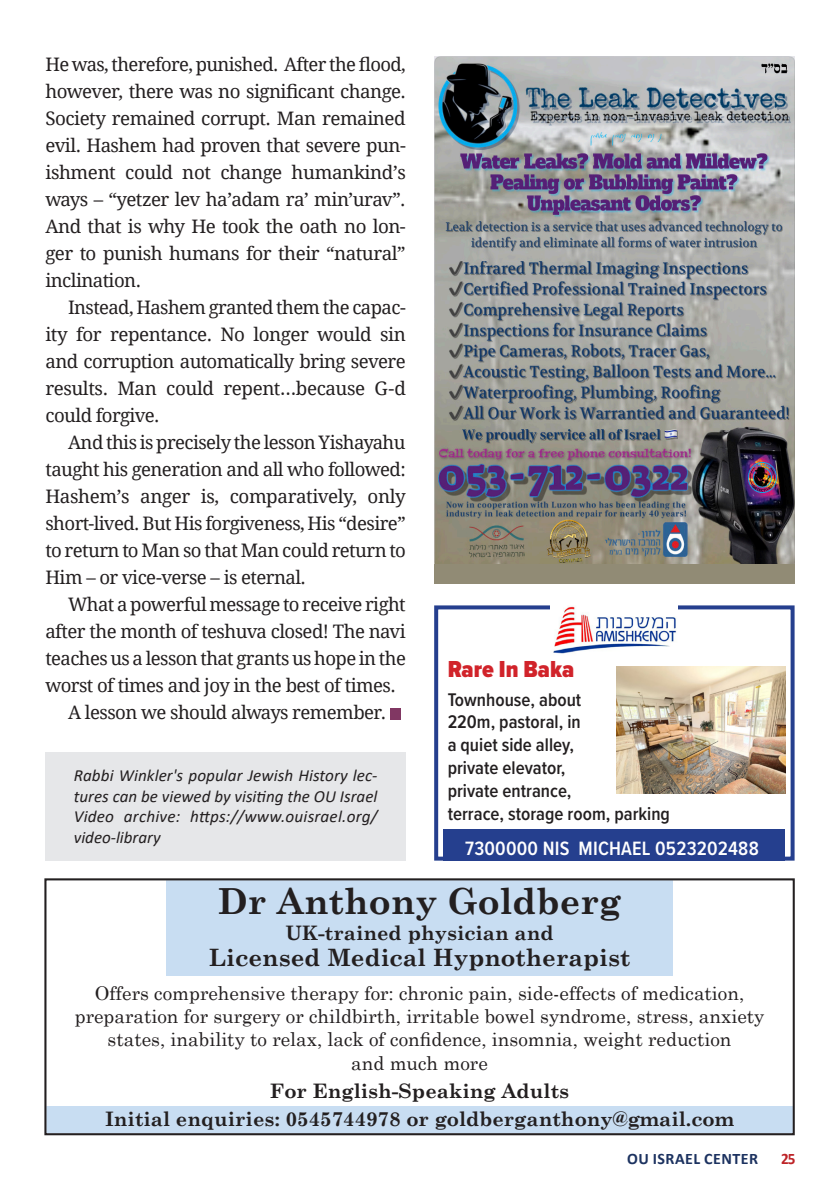
<style>
.page{position:relative;width:840px;height:1191px;background:#fff}
.page>*{position:absolute;margin:0;border:0;box-sizing:border-box;transform-origin:0 0}
.t1{font:700 36px "Century Schoolbook";color:#231f20}
.t2{font:700 24px "Century Schoolbook";color:#231f20}
.t3{font:900 24px "Proxima Nova Cond";color:#d1232a}
.t4{font:700 20px/28px "Century Schoolbook";color:#231f20;text-align:center}
.t5{font:600 20px "Proxima Nova Cond";letter-spacing:.01em;color:#fff}
.t6{font:19px/23.2px "Century Schoolbook";color:#231f20;text-align:center}
.t7{font:600 19px/22.8px "Proxima Nova Cond";color:#231f20}
.MAIN_TEXT{font:18.6px/27px "Droid Serif";letter-spacing:-.03em;color:#231f20;text-align:justify}
.MAIN_TEXT-2{font:italic 17px/20.4px "Calibri";letter-spacing:.01em;color:#231f20;text-align:justify}
.t8{font:700 16px "Calibri";letter-spacing:.03em;color:#1c3260}
.t9{font:700 16px "Calibri";color:#bd2327;scale:.95 1}
</style>
<div class="page">
<div style="left:390px;top:708px;width:10px;height:11px;background:#813763"></div>
<div style="left:45px;top:752px;width:360px;height:108px;background:#e6e7e9"></div>
<div style="left:443px;top:829px;width:341px;height:31px;background:#253f8e"></div>
<div style="left:434px;top:605px;width:360px;height:255px;border:4px solid #253f8e"></div>
<img style="left:550px;top:605px;width:127px;height:49px">
<img style="left:616px;top:666px;width:168px;height:127px">
<div style="left:434px;top:57px;width:360px;height:527px;background:#918b75"></div>
<img style="left:434px;top:57px;width:360px;height:506px">
<div style="left:166px;top:879px;width:506px;height:96px;background:#c8ddf2"></div>
<div style="left:45px;top:1106px;width:748px;height:28px;background:#c8ddf2"></div>
<div style="left:44px;top:878px;width:750px;height:257px;border:2px solid #231f20"></div>
<p class="MAIN_TEXT" style="left:45px;top:51px;width:362px">He was, therefore, punished. After the flood, however, there was no significant change.<br>Society remained corrupt. Man remained evil. Hashem had proven that severe pun&shy;ishment could not change humankind’s ways – “yetzer lev ha’adam ra’ min’urav”.<br>And that is why He took the oath no lon&shy;ger to punish humans for their “natural” inclination.</p>
<p class="MAIN_TEXT" style="left:45px;top:294px;width:362px;text-indent:23px">Instead, Hashem granted them the capac&shy;ity for repentance. No longer would sin and corruption automatically bring severe results. Man could repent…because G-d could forgive.</p>
<p class="MAIN_TEXT" style="left:45px;top:429px;width:362px;text-indent:23px">And this is precisely the lesson Yishayahu taught his generation and all who followed:<br>Hashem’s anger is, comparatively, only short-lived. But His forgiveness, His “desire” to return to Man so that Man could return to Him – or vice-verse – is eternal.</p>
<p class="MAIN_TEXT" style="left:45px;top:591px;width:362px;text-indent:23px">What a powerful message to receive right after the month of teshuva closed! The navi teaches us a lesson that grants us hope in the worst of times and joy in the best of times.</p>
<p class="MAIN_TEXT" style="left:68px;top:699px;width:319px">A lesson we should always remember.</p>
<p class="t3" style="left:447px;top:651px;width:128px">Rare In Baka</p>
<p class="t7" style="left:447px;top:687px;width:224px">Townhouse, about<br>220m, pastoral, in<br>a quiet side alley,<br>private elevator,<br>private entrance,<br>terrace, storage room, parking</p>
<p class="t5" style="left:465px;top:833px;width:295px">7300000 NIS MICHAEL 0523202488</p>
<p class="t1" style="left:218px;top:873px;width:404px">Dr Anthony Goldberg</p>
<p class="t4" style="left:285px;top:917px;width:270px">UK-trained physician and</p>
<p class="t2" style="left:209px;top:938px;width:422px">Licensed Medical Hypnotherapist</p>
<p class="t6" style="left:75px;top:980px;width:690px">Offers comprehensive therapy for: chronic pain, side-effects of medication, preparation for surgery or childbirth, irritable bowel syndrome, stress, anxiety states, inability to relax, lack of confidence, insomnia, weight reduction<br>and much more</p>
<p class="t4" style="left:105px;top:1076px;width:630px">For English-Speaking Adults<br>Initial enquiries: 0545744978 or goldberganthony@gmail.com</p>
<p class="MAIN_TEXT-2" style="left:74px;top:764px;width:305px">Rabbi Winkler's popular Jewish History lec&shy;tures can be viewed by visiting the OU Israel Video archive: https://www.ouisrael.org/ video-library</p>
<p class="t8" style="left:626px;top:1147px;width:132px">OU ISRAEL CENTER</p>
<p class="t9" style="left:780px;top:1147px;width:17px">25</p>
</div>
